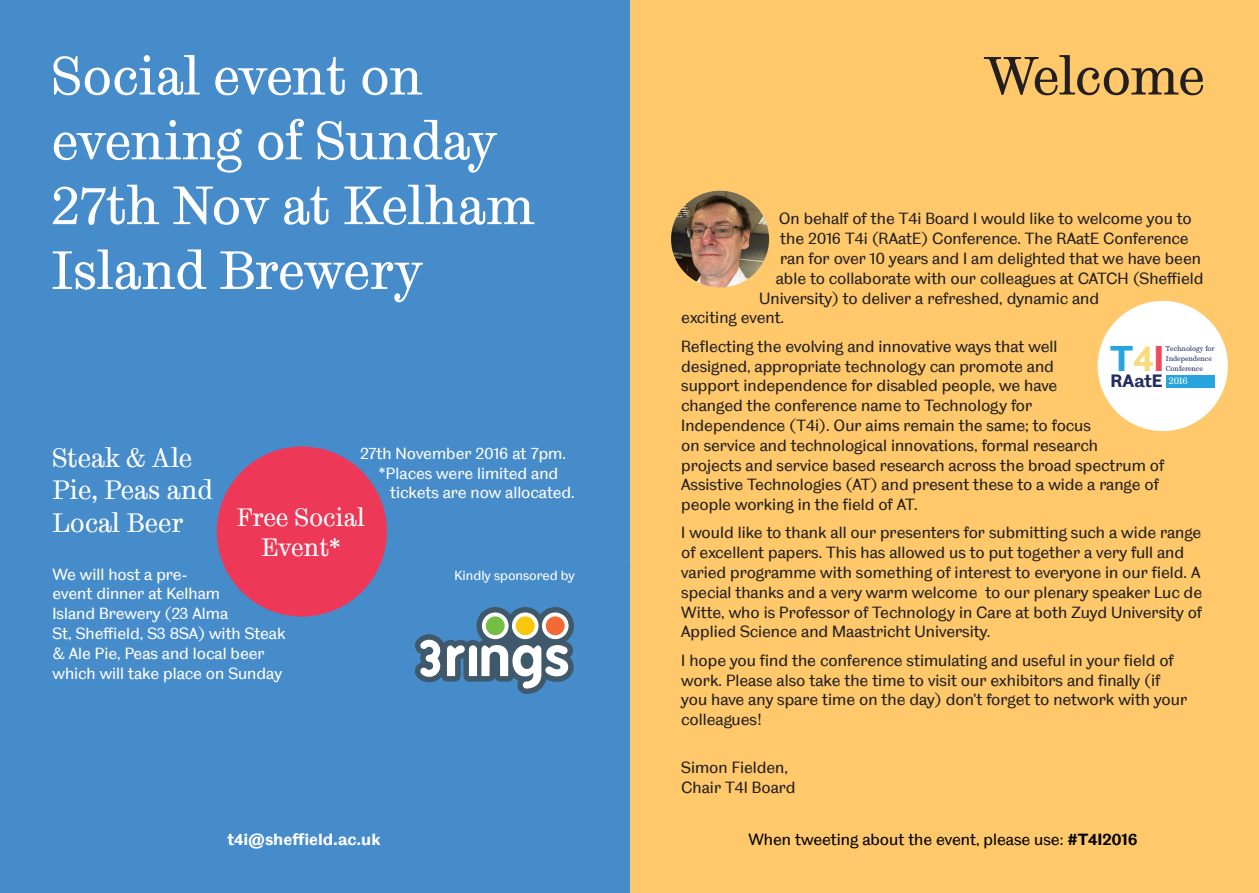
<style>
.page{position:relative;width:1259px;height:893px;background:#fff}
.page>*{position:absolute;margin:0;border:0;box-sizing:border-box;transform-origin:0 0}
.t1{font:54px/64.8px "TUOS Stephenson";letter-spacing:-.005em;color:#fff}
.t2{font:54px "TUOS Stephenson";letter-spacing:-.02em;color:#231f20}
.t3{font:700 36px "TUOS Blake";color:#27a4dd}
.t4{font:27px/32.4px "TUOS Stephenson";color:#fff}
.t5{font:25.5px/30.6px "TUOS Stephenson";color:#fff;text-align:center}
.t6{font:700 18px "TUOS Blake";color:#212d60}
.t7{font:16.5px/19.8px "TUOS Blake";color:#231f20}
.t8{font:16.5px/19.8px "TUOS Blake";color:#fff}
.t9{font:16.5px "TUOS Blake";color:#000001}
.t10{font:700 16.5px "TUOS Blake";color:#fff}
.t11{font:13.5px "TUOS Blake";color:#fff}
.t12{font:7.2px/9.9px "TUOS Stephenson";letter-spacing:-.01em;color:#212d60}
.s1{color:#f8da7f}
.s2{color:#ef495d}
.s3{font-weight:700}
</style>
<div class="page">
<div style="left:629px;top:0;width:630px;height:893px;background:#fec86b"></div>
<div style="left:0;top:0;width:629px;height:893px;background:#478cca"></div>
<svg style="left:415px;top:607px;width:159px;height:87px"></svg>
<div style="left:217px;top:446px;width:170px;height:171px;background:#ee3857;border-radius:50%"></div>
<img style="left:671px;top:191px;width:98px;height:96px">
<div style="left:1097px;top:301px;width:131px;height:130px;background:#fff;border-radius:50%"></div>
<div style="left:1166px;top:375px;width:48px;height:12px;background:#27a4dd"></div>
<p class="t1" style="left:52px;top:43px;width:485px">Social event on evening of Sunday<br>27th Nov at Kelham<br>Island Brewery</p>
<p class="t2" style="left:984px;top:42px;width:222px">Welcome</p>
<p class="t7" style="left:779px;top:208px;width:414px">On behalf of the T4i Board I would like to welcome you to</p>
<p class="t7" style="left:780px;top:228px;width:410px">the 2016 T4i (RAatE) Conference. The RAatE Conference</p>
<p class="t7" style="left:780px;top:248px;width:422px">ran for over 10 years and I am delighted that we have been</p>
<p class="t7" style="left:776px;top:268px;width:429px">able to collaborate with our colleagues at CATCH (Sheffield</p>
<p class="t7" style="left:759px;top:288px;width:341px">University) to deliver a refreshed, dynamic and</p>
<p class="t7" style="left:681px;top:307px;width:104px">exciting event.</p>
<p class="t7" style="left:681px;top:336px;width:484px">Reflecting the evolving and innovative ways that well<br>designed, appropriate technology can promote and<br>support independence for disabled people, we have<br>changed the conference name to Technology for<br>Independence (T4i). Our aims remain the same; to focus<br>on service and technological innovations, formal research<br>projects and service based research across the broad spectrum of Assistive Technologies (AT) and present these to a wide a range of people working in the field of AT.</p>
<p class="t7" style="left:681px;top:522px;width:522px">I would like to thank all our presenters for submitting such a wide range of excellent papers. This has allowed us to put together a very full and varied programme with something of interest to everyone in our field. A special thanks and a very warm welcome to our plenary speaker Luc de Witte, who is Professor of Technology in Care at both Zuyd University of Applied Science and Maastricht University.</p>
<p class="t7" style="left:681px;top:650px;width:507px">I hope you find the conference stimulating and useful in your field of work. Please also take the time to visit our exhibitors and finally (if you have any spare time on the day) don’t forget to network with your colleagues!</p>
<p class="t7" style="left:681px;top:757px;width:116px">Simon Fielden,<br>Chair T4I Board</p>
<p class="t12" style="left:1166px;top:343px;width:50px">Technology for<br>Independence</p>
<p class="t3" style="left:1110px;top:336px;width:56px">T<span class="s1">4</span><span class="s2">I</span></p>
<p class="t12" style="left:1166px;top:363px;width:39px">Conference</p>
<p class="t6" style="left:1110px;top:370px;width:78px">RAatE <sup>2016</sup></p>
<p class="t4" style="left:52px;top:441px;width:162px">Steak &amp; Ale<br>Pie, Peas and<br>Local Beer</p>
<p class="t8" style="left:52px;top:564px;width:235px">We will host a pre-<br>event dinner at Kelham<br>Island Brewery (23 Alma<br>St, Sheffield, S3 8SA) with Steak &amp; Ale Pie, Peas and local beer which will take place on Sunday</p>
<p class="t8" style="left:360px;top:443px;width:207px">27th November 2016 at 7pm.</p>
<p class="t8" style="left:378px;top:463px;width:182px">*Places were limited and</p>
<p class="t8" style="left:390px;top:483px;width:186px">tickets are now allocated.</p>
<p class="t5" style="left:237px;top:501px;width:130px">Free Social<br>Event*</p>
<p class="t11" style="left:454px;top:567px;width:122px">Kindly sponsored by</p>
<p class="t10" style="left:227px;top:829px;width:155px">t4i@sheffield.ac.uk</p>
<p class="t9" style="left:748px;top:829px;width:390px">When tweeting about the event, please use: <span class="s3">#T4I2016</span></p>
</div>
